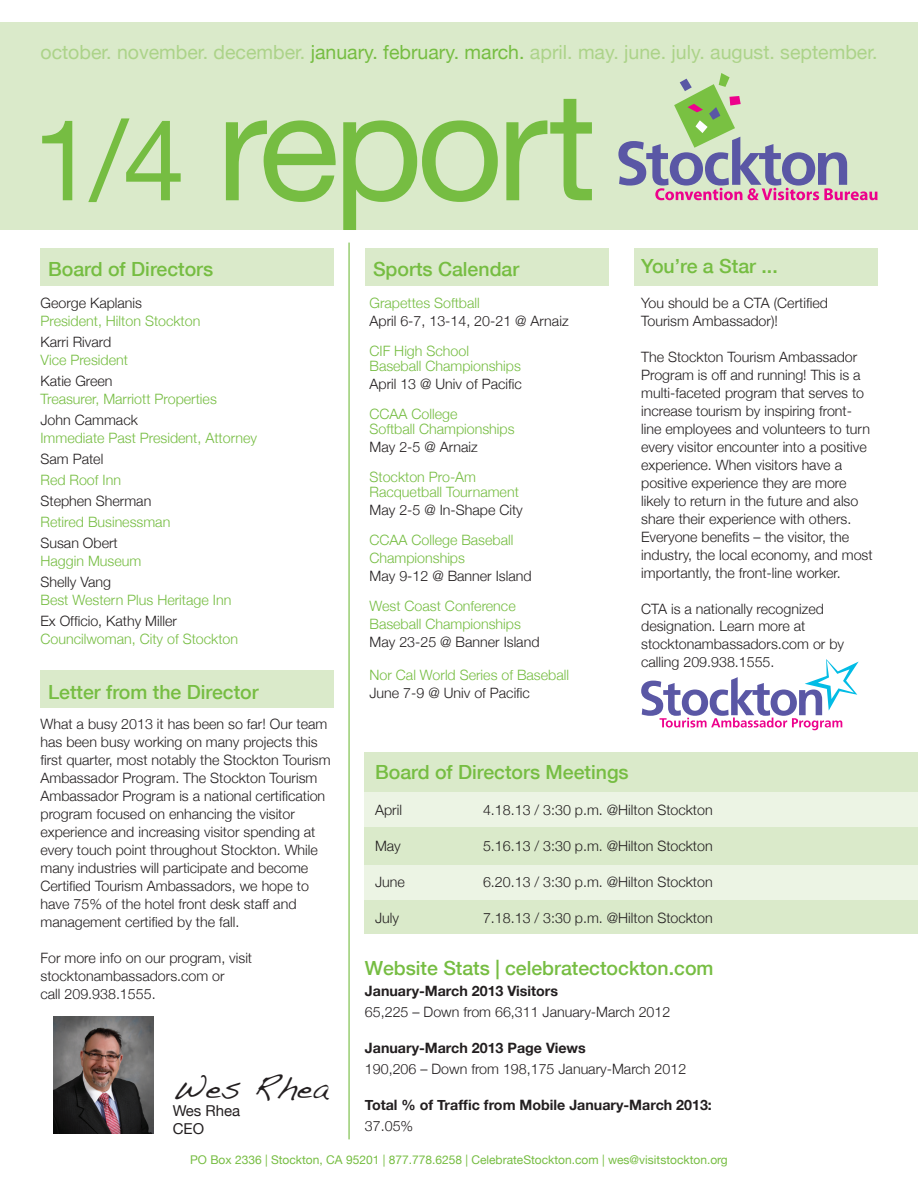
<style>
.page{position:relative;width:918px;height:1188px;background:#fff}
.page>*{position:absolute;margin:0;border:0;box-sizing:border-box;transform-origin:0 0}
.t1{font:150.9px "Helvetica Neue";letter-spacing:-.04em;color:#76bd42}
.t2{font:31.5px "Handwriting Dakota";color:#231f20}
.t3{font:500 19.5px "Helvetica Neue";color:#76bd42}
.t4{font:19.5px "Helvetica Neue";color:#acd389}
.t5{font:15px/18px "Helvetica Neue";color:#231f20}
.t6{font:300 14.25px/18px "Helvetica Neue";color:#231f20}
.t7{font:300 14.25px/15px "Helvetica Neue";color:#76bd42}
.t8{font:700 14.25px "Helvetica Neue";color:#231f20}
.t9{font:12px "Helvetica Neue";color:#76bd42}
.s1{color:#76bd42}
.s2{font-size:111.9px}
</style>
<div class="page">
<img style="left:53px;top:1016px;width:100px;height:118px">
<div style="left:365px;top:248px;width:244px;height:38px;background:#daeaca"></div>
<div style="left:40px;top:248px;width:294px;height:38px;background:#daeaca"></div>
<div style="left:40px;top:671px;width:294px;height:37px;background:#daeaca"></div>
<div style="left:634px;top:248px;width:244px;height:38px;background:#daeaca"></div>
<div style="left:364px;top:752px;width:554px;height:182px;background:#daeaca"></div>
<div style="left:364px;top:792px;width:554px;height:35px;background:#ecf4e4"></div>
<div style="left:364px;top:865px;width:554px;height:34px;background:#ecf4e4"></div>
<hr style="left:348px;top:243px;width:2px;height:896px;background:#76bd42">
<svg style="left:641px;top:659px;width:218px;height:71px"></svg>
<div style="left:0;top:22px;width:918px;height:208px;background:#daeaca"></div>
<svg style="left:618px;top:73px;width:260px;height:127px"></svg>
<h3 class="t4" style="left:40px;top:38px;width:839px">october. november. december. <span class="s1">january. february. march.</span> april. may. june. july. august. september.</h3>
<h1 class="t1" style="left:32px;top:38px;width:566px"><span class="s2">1/4</span> report</h1>
<h3 class="t3" style="left:48px;top:254px;width:167px">Board of Directors</h3>
<h3 class="t3" style="left:373px;top:254px;width:148px">Sports Calendar</h3>
<p class="t6" style="left:40px;top:293px;width:103px">George Kaplanis</p>
<p class="t7" style="left:40px;top:312px;width:161px">President, Hilton Stockton</p>
<p class="t6" style="left:40px;top:332px;width:72px">Karri Rivard</p>
<p class="t7" style="left:40px;top:351px;width:89px">Vice President</p>
<p class="t6" style="left:40px;top:371px;width:74px">Katie Green</p>
<p class="t7" style="left:40px;top:390px;width:178px">Treasurer, Marriott Properties</p>
<p class="t6" style="left:40px;top:410px;width:99px">John Cammack</p>
<p class="t7" style="left:40px;top:429px;width:218px">Immediate Past President, Attorney</p>
<p class="t6" style="left:40px;top:449px;width:64px">Sam Patel</p>
<p class="t7" style="left:40px;top:471px;width:82px">Red Roof Inn</p>
<p class="t6" style="left:40px;top:491px;width:112px">Stephen Sherman</p>
<p class="t7" style="left:40px;top:513px;width:131px">Retired Businessman</p>
<p class="t6" style="left:40px;top:533px;width:79px">Susan Obert</p>
<p class="t7" style="left:40px;top:552px;width:102px">Haggin Museum</p>
<p class="t6" style="left:40px;top:572px;width:72px">Shelly Vang</p>
<p class="t7" style="left:40px;top:591px;width:192px">Best Western Plus Heritage Inn</p>
<p class="t6" style="left:40px;top:611px;width:138px">Ex Officio, Kathy Miller</p>
<p class="t7" style="left:40px;top:630px;width:199px">Councilwoman, City of Stockton</p>
<h3 class="t3" style="left:48px;top:676px;width:212px">Letter from the Director</h3>
<p class="t7" style="left:370px;top:294px;width:112px">Grapettes Softball</p>
<p class="t6" style="left:370px;top:311px;width:201px">April 6-7, 13-14, 20-21 @ Arnaiz</p>
<p class="t7" style="left:370px;top:342px;width:153px">CIF High School<br>Baseball Championships</p>
<p class="t6" style="left:370px;top:374px;width:154px">April 13 @ Univ of Pacific</p>
<p class="t7" style="left:370px;top:405px;width:147px">CCAA College<br>Softball Championships</p>
<p class="t6" style="left:370px;top:437px;width:110px">May 2-5 @ Arnaiz</p>
<p class="t7" style="left:370px;top:468px;width:151px">Stockton Pro-Am<br>Racquetball Tournament</p>
<p class="t6" style="left:370px;top:500px;width:155px">May 2-5 @ In-Shape City</p>
<p class="t7" style="left:370px;top:530px;width:145px;line-height:18px">CCAA College Baseball<br>Championships</p>
<p class="t6" style="left:370px;top:566px;width:164px">May 9-12 @ Banner Island</p>
<p class="t7" style="left:370px;top:596px;width:153px;line-height:18px">West Coast Conference<br>Baseball Championships</p>
<p class="t6" style="left:370px;top:632px;width:172px">May 23-25 @ Banner Island</p>
<p class="t7" style="left:370px;top:666px;width:201px">Nor Cal World Series of Baseball</p>
<p class="t6" style="left:370px;top:683px;width:162px">June 7-9 @ Univ of Pacific</p>
<h3 class="t3" style="left:641px;top:251px;width:138px">You’re a Star ...</h3>
<p class="t6" style="left:641px;top:293px;width:188px">You should be a CTA (Certified<br>Tourism Ambassador)!</p>
<p class="t6" style="left:641px;top:347px;width:233px">The Stockton Tourism Ambassador Program is off and running! This is a multi-faceted program that serves to increase tourism by inspiring front&shy;line employees and volunteers to turn every visitor encounter into a positive experience. When visitors have a positive experience they are more likely to return in the future and also share their experience with others.<br>Everyone benefits – the visitor, the industry, the local economy, and most importantly, the front-line worker.</p>
<p class="t6" style="left:641px;top:599px;width:204px">CTA is a nationally recognized designation. Learn more at stocktonambassadors.com or by calling 209.938.1555.</p>
<p class="t6" style="left:40px;top:714px;width:292px">What a busy 2013 it has been so far! Our team has been busy working on many projects this first quarter, most notably the Stockton Tourism Ambassador Program. The Stockton Tourism Ambassador Program is a national certification program focused on enhancing the visitor experience and increasing visitor spending at every touch point throughout Stockton. While many industries will participate and become Certified Tourism Ambassadors, we hope to have 75% of the hotel front desk staff and management certified by the fall.</p>
<p class="t6" style="left:40px;top:948px;width:213px">For more info on our program, visit stocktonambassadors.com or<br>call 209.938.1555.</p>
<h2 class="t2" style="left:173px;top:1069px;width:156px">Wes Rhea</h2>
<p class="t5" style="left:173px;top:1103px;width:69px">Wes Rhea<br>CEO</p>
<h3 class="t3" style="left:375px;top:757px;width:255px">Board of Directors Meetings</h3>
<p class="t6" style="left:375px;top:800px;width:28px">April</p>
<p class="t6" style="left:483px;top:800px;width:231px">4.18.13 / 3:30 p.m. @Hilton Stockton</p>
<p class="t6" style="left:375px;top:836px;width:27px">May</p>
<p class="t6" style="left:483px;top:836px;width:231px">5.16.13 / 3:30 p.m. @Hilton Stockton</p>
<p class="t6" style="left:375px;top:872px;width:31px">June</p>
<p class="t6" style="left:483px;top:872px;width:231px">6.20.13 / 3:30 p.m. @Hilton Stockton</p>
<p class="t6" style="left:375px;top:908px;width:26px">July</p>
<p class="t6" style="left:483px;top:908px;width:231px">7.18.13 / 3:30 p.m. @Hilton Stockton</p>
<h3 class="t3" style="left:365px;top:952px;width:350px">Website Stats | celebratectockton.com</h3>
<p class="t8" style="left:365px;top:980px;width:195px">January-March 2013 Visitors</p>
<p class="t6" style="left:365px;top:1002px;width:307px">65,225 – Down from 66,311 January-March 2012</p>
<p class="t8" style="left:365px;top:1037px;width:222px">January-March 2013 Page Views</p>
<p class="t6" style="left:365px;top:1059px;width:323px">190,206 – Down from 198,175 January-March 2012</p>
<p class="t8" style="left:365px;top:1094px;width:349px">Total % of Traffic from Mobile January-March 2013:</p>
<p class="t6" style="left:365px;top:1116px;width:50px">37.05%</p>
<p class="t9" style="left:190px;top:1151px;width:539px">PO Box 2336 | Stockton, CA 95201 | 877.778.6258 | CelebrateStockton.com | wes@visitstockton.org</p>
</div>
